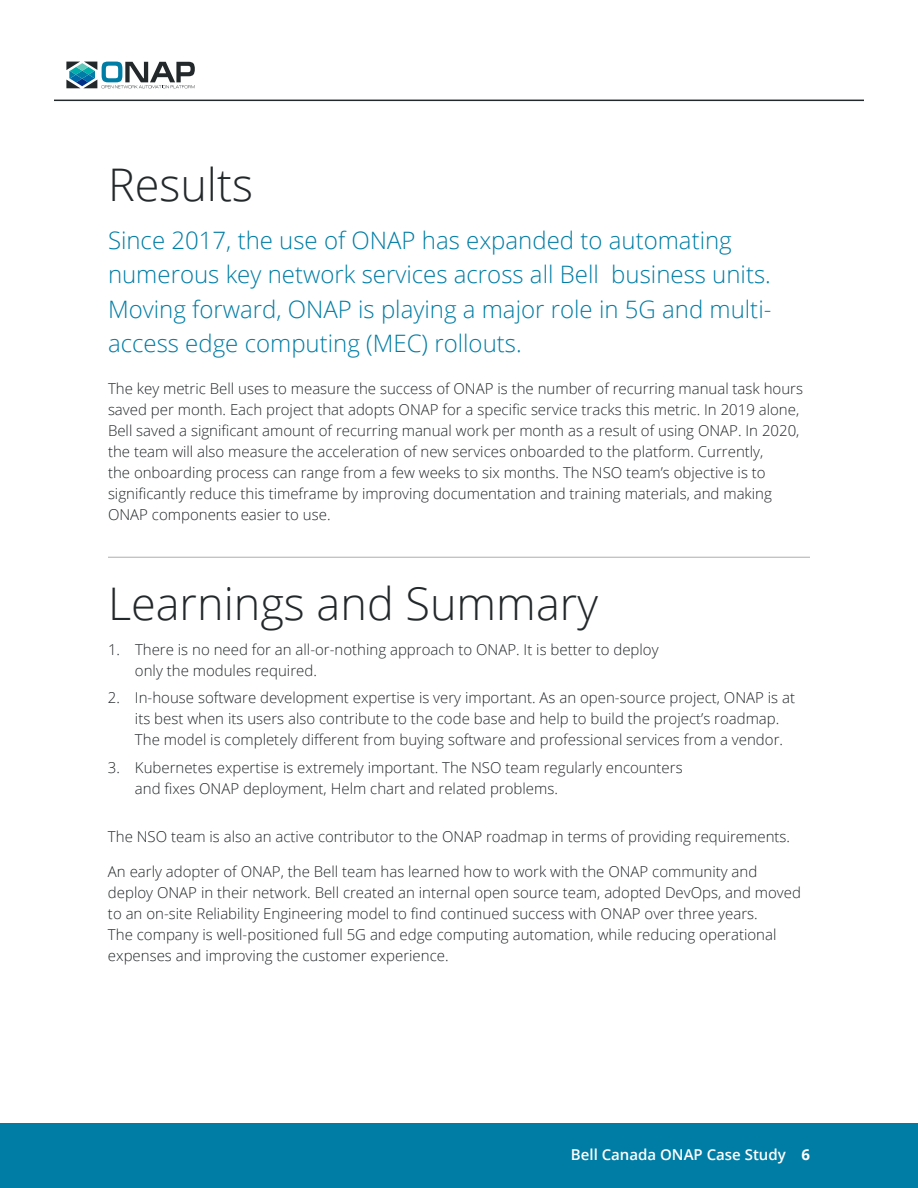
<style>
.page{position:relative;width:918px;height:1188px;background:#fff}
.page>*{position:absolute;margin:0;border:0;box-sizing:border-box;transform-origin:0 0}
.t1{font:300 45px "Open Sans";color:#23282a}
.t2{font:300 24px/34.5px "Open Sans";color:#007da5}
.t3{font:300 15px/21px "Open Sans";color:#23282a}
.t4{font:600 15px "Open Sans";color:#fff}
.s1{font-weight:700}
</style>
<div class="page">
<div style="left:0;top:1123px;width:918px;height:65px;background:#007da5"></div>
<svg style="left:66px;top:62px;width:129px;height:26px"></svg>
<hr style="left:54px;top:100px;width:810px;height:1px;background:#23282a">
<hr style="left:108px;top:557px;width:702px;height:1px;background:#acaeae">
<h1 class="t1" style="left:108px;top:154px;width:147px">Results</h1>
<h2 class="t2" style="left:108px;top:222px;width:665px">Since 2017, the use of ONAP has expanded to automating numerous key network services across all Bell business units.<br>Moving forward, ONAP is playing a major role in 5G and multi&shy;access edge computing (MEC) rollouts.</h2>
<p class="t3" style="left:108px;top:377px;width:697px">The key metric Bell uses to measure the success of ONAP is the number of recurring manual task hours saved per month. Each project that adopts ONAP for a specific service tracks this metric. In 2019 alone, Bell saved a significant amount of recurring manual work per month as a result of using ONAP. In 2020, the team will also measure the acceleration of new services onboarded to the platform. Currently,<br>the onboarding process can range from a few weeks to six months. The NSO team’s objective is to significantly reduce this timeframe by improving documentation and training materials, and making ONAP components easier to use.</p>
<h1 class="t1" style="left:108px;top:573px;width:492px">Learnings and Summary</h1>
<p class="t3" style="left:135px;top:638px;width:525px;text-indent:-27px">1. There is no need for an all-or-nothing approach to ONAP. It is better to deploy only the modules required.</p>
<p class="t3" style="left:135px;top:687px;width:662px;text-indent:-27px">2. In-house software development expertise is very important. As an open-source project, ONAP is at its best when its users also contribute to the code base and help to build the project’s roadmap.<br>The model is completely different from buying software and professional services from a vendor.</p>
<p class="t3" style="left:135px;top:757px;width:549px;text-indent:-27px">3. Kubernetes expertise is extremely important. The NSO team regularly encounters and fixes ONAP deployment, Helm chart and related problems.</p>
<p class="t3" style="left:108px;top:826px;width:684px">The NSO team is also an active contributor to the ONAP roadmap in terms of providing requirements.</p>
<p class="t3" style="left:108px;top:860px;width:694px">An early adopter of ONAP, the Bell team has learned how to work with the ONAP community and deploy ONAP in their network. Bell created an internal open source team, adopted DevOps, and moved to an on-site Reliability Engineering model to find continued success with ONAP over three years.<br>The company is well-positioned full 5G and edge computing automation, while reducing operational expenses and improving the customer experience.</p>
<p class="t4" style="left:571px;top:1144px;width:241px">Bell Canada ONAP Case Study <span class="s1">6</span></p>
</div>
